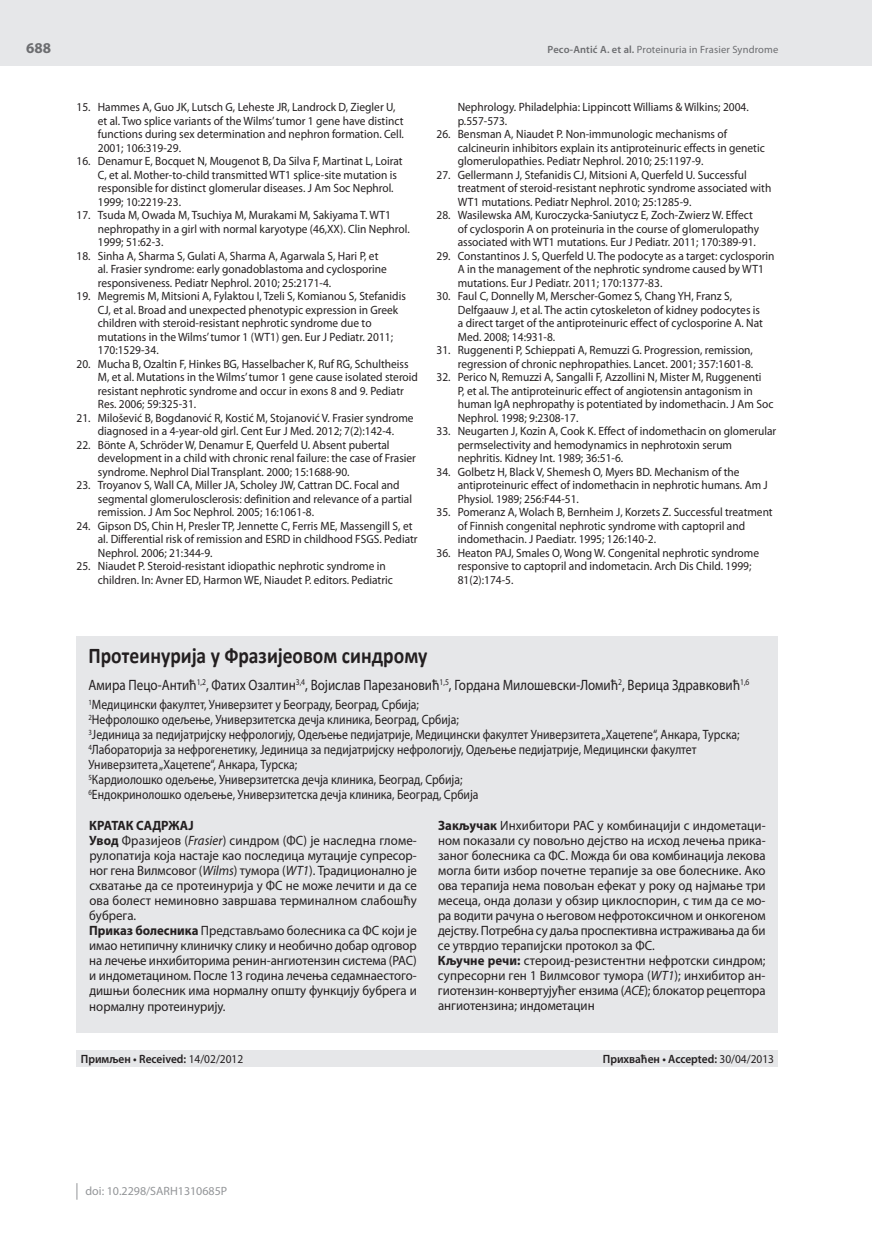
<style>
.page{position:relative;width:872px;height:1234px;background:#fff}
.page>*{position:absolute;margin:0;border:0;box-sizing:border-box;transform-origin:0 0}
.t1{font:700 22.5px "Calibri";color:#231f20;scale:.87 1}
.t2{font:15px "Myriad Pro";color:#231f20;scale:.87 1}
.t3{font:700 15px "Myriad Pro";color:#6c6d70}
.t4{font:13.5px/15px "Myriad Pro";color:#231f20;scale:.95 1}
.t5{font:13.5px/15px "Myriad Pro";color:#231f20;scale:.87 1}
.t6{font:12px/13.5px "Myriad Pro";color:#231f20;scale:.95 1}
.t7{font:600 12px "Myriad Pro";color:#231f20;scale:.95 1}
.t8{font:12px "Myriad Pro";color:#939598}
.t9{font:10.5px "Myriad Pro";letter-spacing:.015em;color:#6c6d70}
.s1{font-weight:600}
.s2{font-weight:700}
.s3{font-style:italic}
.s4{font-weight:400}
</style>
<div class="page">
<div style="left:0;top:0;width:872px;height:66px;background:#e6e7e9"></div>
<svg style="left:77px;top:1183px;width:1px;height:16px"></svg>
<div style="left:77px;top:636px;width:701px;height:396px;background:#e6e7e9"></div>
<div style="left:77px;top:1050px;width:701px;height:16px;background:#e6e7e9"></div>
<p class="t3" style="left:26px;top:40px;width:26px">688</p>
<p class="t6" style="left:98px;top:101px;width:324px;text-indent:-21px">15. Hammes A, Guo JK, Lutsch G, Leheste JR, Landrock D, Ziegler U, et al. Two splice variants of the Wilms’ tumor 1 gene have distinct functions during sex determination and nephron formation. Cell.<br>2001; 106:319-29.</p>
<p class="t6" style="left:98px;top:155px;width:322px;text-indent:-21px">16. Denamur E, Bocquet N, Mougenot B, Da Silva F, Martinat L, Loirat C, et al. Mother-to-child transmitted WT1 splice-site mutation is responsible for distinct glomerular diseases. J Am Soc Nephrol.<br>1999; 10:2219-23.</p>
<p class="t6" style="left:98px;top:209px;width:330px;text-indent:-21px">17. Tsuda M, Owada M, Tsuchiya M, Murakami M, Sakiyama T. WT1 nephropathy in a girl with normal karyotype (46,XX). Clin Nephrol.<br>1999; 51:62-3.</p>
<p class="t6" style="left:98px;top:249px;width:306px;text-indent:-21px">18. Sinha A, Sharma S, Gulati A, Sharma A, Agarwala S, Hari P, et al. Frasier syndrome: early gonadoblastoma and cyclosporine responsiveness. Pediatr Nephrol. 2010; 25:2171-4.</p>
<p class="t6" style="left:98px;top:290px;width:326px;text-indent:-21px">19. Megremis M, Mitsioni A, Fylaktou I, Tzeli S, Komianou S, Stefanidis CJ, et al. Broad and unexpected phenotypic expression in Greek children with steroid-resistant nephrotic syndrome due to mutations in the Wilms’ tumor 1 (WT1) gen. Eur J Pediatr. 2011; 170:1529-34.</p>
<p class="t6" style="left:98px;top:357px;width:338px;text-indent:-21px">20. Mucha B, Ozaltin F, Hinkes BG, Hasselbacher K, Ruf RG, Schultheiss M, et al. Mutations in the Wilms’ tumor 1 gene cause isolated steroid resistant nephrotic syndrome and occur in exons 8 and 9. Pediatr Res. 2006; 59:325-31.</p>
<p class="t6" style="left:77px;top:411px;width:356px;text-align:center">21. Milošević B, Bogdanović R, Kostić M, Stojanović V. Frasier syndrome diagnosed in a 4-year-old girl. Cent Eur J Med. 2012; 7(2):142-4.</p>
<p class="t6" style="left:98px;top:438px;width:336px;text-indent:-21px">22. Bönte A, Schröder W, Denamur E, Querfeld U. Absent pubertal development in a child with chronic renal failure: the case of Frasier syndrome. Nephrol Dial Transplant. 2000; 15:1688-90.</p>
<p class="t6" style="left:98px;top:479px;width:332px;text-indent:-21px">23. Troyanov S, Wall CA, Miller JA, Scholey JW, Cattran DC. Focal and segmental glomerulosclerosis: definition and relevance of a partial remission. J Am Soc Nephrol. 2005; 16:1061-8.</p>
<p class="t6" style="left:98px;top:519px;width:338px;text-indent:-21px">24. Gipson DS, Chin H, Presler TP, Jennette C, Ferris ME, Massengill S, et al. Differential risk of remission and ESRD in childhood FSGS. Pediatr<br>Nephrol. 2006; 21:344-9.</p>
<p class="t6" style="left:98px;top:560px;width:312px;text-indent:-21px">25. Niaudet P. Steroid-resistant idiopathic nephrotic syndrome in children. In: Avner ED, Harmon WE, Niaudet P. editors. Pediatric</p>
<p class="t9" style="left:547px;top:44px;width:232px"><span class="s1">Peco-Antić A. et al.</span> Proteinuria in Frasier Syndrome</p>
<p class="t6" style="left:458px;top:101px;width:308px">Nephrology. Philadelphia: Lippincott Williams &amp; Wilkins; 2004. p.557-573.</p>
<p class="t6" style="left:458px;top:128px;width:325px;text-indent:-21px">26. Bensman A, Niaudet P. Non-immunologic mechanisms of calcineurin inhibitors explain its antiproteinuric effects in genetic glomerulopathies. Pediatr Nephrol. 2010; 25:1197-9.</p>
<p class="t6" style="left:458px;top:168px;width:331px;text-indent:-21px">27. Gellermann J, Stefanidis CJ, Mitsioni A, Querfeld U. Successful treatment of steroid-resistant nephrotic syndrome associated with<br>WT1 mutations. Pediatr Nephrol. 2010; 25:1285-9.</p>
<p class="t6" style="left:458px;top:209px;width:319px;text-indent:-21px">28. Wasilewska AM, Kuroczycka-Saniutycz E, Zoch-Zwierz W. Effect of cyclosporin A on proteinuria in the course of glomerulopathy associated with WT1 mutations. Eur J Pediatr. 2011; 170:389-91.</p>
<p class="t6" style="left:458px;top:249px;width:335px;text-indent:-21px">29. Constantinos J. S, Querfeld U. The podocyte as a target: cyclosporin<br>A in the management of the nephrotic syndrome caused by WT1 mutations. Eur J Pediatr. 2011; 170:1377-83.</p>
<p class="t6" style="left:458px;top:290px;width:323px;text-indent:-21px">30. Faul C, Donnelly M, Merscher-Gomez S, Chang YH, Franz S, Delfgaauw J, et al. The actin cytoskeleton of kidney podocytes is a direct target of the antiproteinuric effect of cyclosporine A. Nat Med. 2008; 14:931-8.</p>
<p class="t6" style="left:436px;top:344px;width:335px;text-align:right">31. Ruggenenti P, Schieppati A, Remuzzi G. Progression, remission, regression of chronic nephropathies. Lancet. 2001; 357:1601-8.</p>
<p class="t6" style="left:458px;top:371px;width:334px;text-indent:-21px">32. Perico N, Remuzzi A, Sangalli F, Azzollini N, Mister M, Ruggenenti<br>P, et al. The antiproteinuric effect of angiotensin antagonism in human IgA nephropathy is potentiated by indomethacin. J Am Soc Nephrol. 1998; 9:2308-17.</p>
<p class="t6" style="left:458px;top:425px;width:337px;text-indent:-21px">33. Neugarten J, Kozin A, Cook K. Effect of indomethacin on glomerular permselectivity and hemodynamics in nephrotoxin serum nephritis. Kidney Int. 1989; 36:51-6.</p>
<p class="t6" style="left:458px;top:465px;width:328px;text-indent:-21px">34. Golbetz H, Black V, Shemesh O, Myers BD. Mechanism of the antiproteinuric effect of indomethacin in nephrotic humans. Am J<br>Physiol. 1989; 256:F44-51.</p>
<p class="t6" style="left:458px;top:506px;width:333px;text-indent:-21px">35. Pomeranz A, Wolach B, Bernheim J, Korzets Z. Successful treatment of Finnish congenital nephrotic syndrome with captopril and indomethacin. J Paediatr. 1995; 126:140-2.</p>
<p class="t6" style="left:458px;top:546px;width:319px;text-indent:-21px">36. Heaton PAJ, Smales O, Wong W. Congenital nephrotic syndrome responsive to captopril and indometacin. Arch Dis Child. 1999;<br>81(2):174-5.</p>
<h1 class="t1" style="left:88px;top:641px;width:391px">Протеинурија у Фразијеовом синдрому</h1>
<p class="t2" style="left:88px;top:676px;width:761px">Амира Пецо-Антић<sup>1,2</sup>, Фатих Озалтин<sup>3,4</sup>, Војислав Парезановић<sup>1,5</sup>, Гордана Милошевски-Ломић<sup>2</sup>, Верица Здравковић<sup>1,6</sup></p>
<p class="t5" style="left:88px;top:697px;width:750px"><sup>1</sup>Медицински факултет, Универзитет у Београду, Београд, Србија;<br><sup>2</sup>Нефролошко одељење, Универзитетска дечја клиника, Београд, Србија;<br><sup>3</sup>Јединица за педијатријску нефрологију, Одељење педијатрије, Медицински факултет Универзитета „Хацетепе“, Анкара, Турска; <sup>4</sup>Лабораторија за нефрогенетику, Јединица за педијатријску нефрологију, Одељење педијатрије, Медицински факултет Универзитета „Хацетепе“, Анкара, Турска;<br><sup>5</sup>Кардиолошко одељење, Универзитетска дечја клиника, Београд, Србија;<br><sup>6</sup>Ендокринолошко одељење, Универзитетска дечја клиника, Београд, Србија</p>
<p class="t4" style="left:89px;top:818px;width:346px"><span class="s2">КРАТАК САДРЖАЈ<br>Увод</span> Фразијеов (<span class="s3">Frasier</span>) синдром (ФС) је наследна гломе&shy;рулопатија која настаје као последица мутације супресор&shy;ног гена Вилмсовог (<span class="s3">Wilms</span>) тумора (<span class="s3">WT1</span>). Традиционално је схватање да се протеинурија у ФС не може лечити и да се ова болест неминовно завршава терминалном слабошћу бубрега.<br><span class="s2">Приказ болесника</span> Представљамо болесника са ФС који је имао нетипичну клиничку слику и необично добар одговор на лечење инхибиторима ренин-ангиотензин система (РАС) и индометацином. После 13 година лечења седамнаестого&shy;дишњи болесник има нормалну општу функцију бубрега и нормалну протеинурију.</p>
<p class="t4" style="left:438px;top:818px;width:346px"><span class="s2">Закључак</span> Инхибитори РАС у комбинацији с индометаци&shy;ном показали су повољно дејство на исход лечења прика&shy;заног болесника са ФС. Можда би ова комбинација лекова могла бити избор почетне терапије за ове болеснике. Ако ова терапија нема повољан ефекат у року од најмање три месеца, онда долази у обзир циклоспорин, с тим да се мо&shy;ра водити рачуна о његовом нефротоксичном и онкогеном дејству. Потребна су даља проспективна истраживања да би се утврдио терапијски протокол за ФС.<br><span class="s2">Кључне речи:</span> стероид-резистентни нефротски синдром; супресорни ген 1 Вилмсовог тумора (<span class="s3">WT1</span>); инхибитор ан&shy;гиотензин-конвертујућег ензима (<span class="s3">ACE</span>); блокатор рецептора ангиотензина; индометацин</p>
<p class="t7" style="left:81px;top:1051px;width:173px">Примљен • Received: <span class="s4">14/02/2012</span></p>
<p class="t7" style="left:603px;top:1051px;width:182px">Прихваћен • Accepted: <span class="s4">30/04/2013</span></p>
<p class="t8" style="left:86px;top:1184px;width:143px">doi: 10.2298/SARH1310685P</p>
</div>
